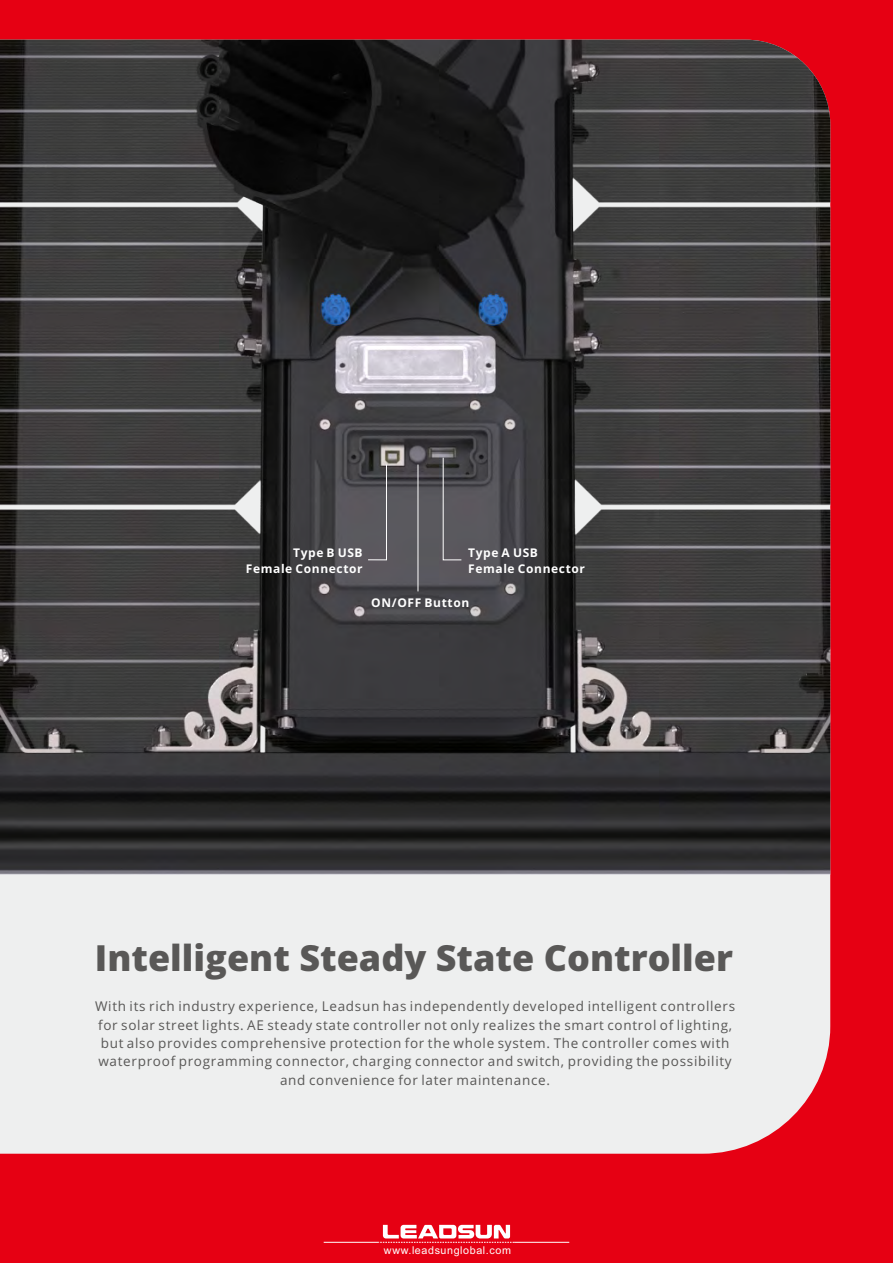
<style>
.page{position:relative;width:893px;height:1263px;background:#e60013}
.page>*{position:absolute;margin:0;border:0;box-sizing:border-box;transform-origin:0 0}
.t1{font:800 36px "Open Sans";color:#595857}
.t2{font:13.5px/18.5px "Open Sans";letter-spacing:.05em;color:#595857;text-align:center}
.t3{font:700 12px/16.4px "Open Sans";letter-spacing:.05em;color:#fff;text-align:right}
.t4{font:10.8px "Arial";letter-spacing:.055em;color:#fff}
</style>
<div class="page">
<div style="left:0;top:875px;width:830px;height:279px;background:#eeefef"></div>
<img style="left:0;top:40px;width:830px;height:835px">
<hr style="left:324px;top:1242px;width:55px;height:1px;background:#fff">
<svg style="left:379px;top:1225px;width:135px;height:18px"></svg>
<hr style="left:514px;top:1242px;width:55px;height:1px;background:#fff">
<svg style="left:442px;top:457px;width:20px;height:104px;background:#5c5b60"></svg>
<hr style="left:418px;top:464px;width:1px;height:127px;background:#fff">
<svg style="left:367px;top:464px;width:20px;height:97px;background:#5e5c61"></svg>
<p class="t3" style="left:246px;top:545px;width:118px">Type B USB<br>Female Connector</p>
<p class="t3" style="left:468px;top:545px;width:118px;text-align:left">Type A USB<br>Female Connector</p>
<p class="t3" style="left:371px;top:595px;width:100px">ON/OFF Button</p>
<h1 class="t1" style="left:95px;top:943px;width:640px">Intelligent Steady State Controller</h1>
<p class="t2" style="left:95px;top:998px;width:642px">With its rich industry experience, Leadsun has independently developed intelligent controllers for solar street lights. AE steady state controller not only realizes the smart control of lighting, but also provides comprehensive protection for the whole system. The controller comes with waterproof programming connector, charging connector and switch, providing the possibility and convenience for later maintenance.</p>
<p class="t4" style="left:384px;top:1246px;width:129px">www.leadsunglobal.com</p>
</div>
